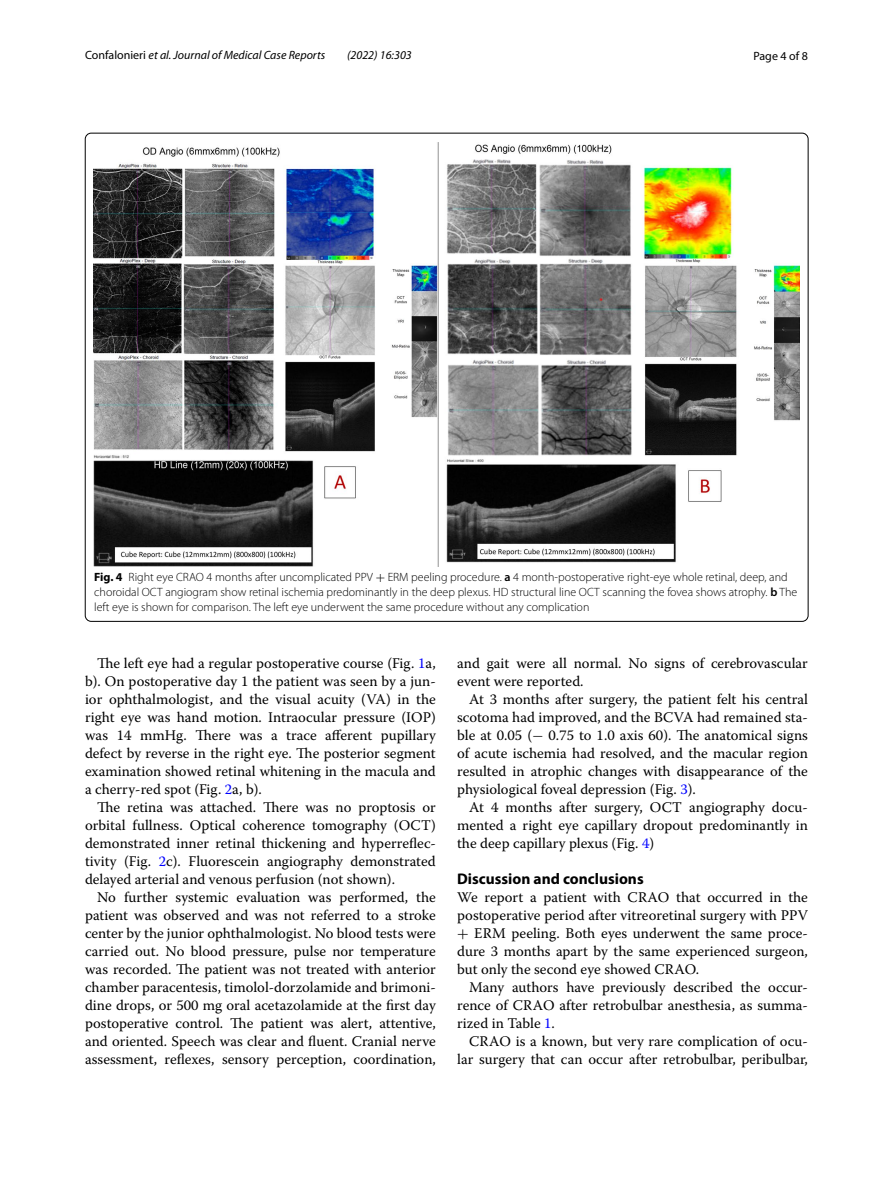
<style>
.page{position:relative;width:893px;height:1187px;background:#fff}
.page>*{position:absolute;margin:0;border:0;box-sizing:border-box;transform-origin:0 0}
.t1{font:700 15.45px "Myriad Pro";color:#000}
.t2{font:14.7px/18px "Warnock Pro";color:#000;text-align:justify}
.t3{font:300 12px/15px "Myriad Pro";color:#000}
.t4{font:italic 12px "Myriad Pro";color:#000}
.t5{font:12px "Myriad Pro";color:#000}
.s1{font-style:normal}
.s2{font-weight:700}
.s3{font-family:"MTSY";font-weight:400}
.s4{font-weight:600}
.s5{color:#00f}
.s6{font-family:"MTSY"}
</style>
<div class="page">
<img style="left:94px;top:142px;width:706px;height:424px">
<p class="t4" style="left:85px;top:48px;width:242px"><span class="s1">Confalonieri</span> et al. Journal of Medical Case Reports</p>
<p class="t4" style="left:347px;top:48px;width:66px">(2022) 16:303</p>
<p class="t5" style="left:753px;top:48px;width:56px">Page 4 of 8</p>
<p class="t3" style="left:94px;top:570px;width:704px"><span class="s2">Fig. 4</span> Right eye CRAO 4 months after uncomplicated PPV <span class="s3">+</span> ERM peeling procedure. <span class="s4">a</span> 4 month-postoperative right-eye whole retinal, deep, and choroidal OCT angiogram show retinal ischemia predominantly in the deep plexus. HD structural line OCT scanning the fovea shows atrophy. <span class="s4">b</span> The left eye is shown for comparison. The left eye underwent the same procedure without any complication</p>
<p class="t2" style="left:85px;top:654px;width:352px;text-indent:12px">The left eye had a regular postoperative course (Fig. <span class="s5">1</span>a, b). On postoperative day 1 the patient was seen by a jun&shy;ior ophthalmologist, and the visual acuity (VA) in the right eye was hand motion. Intraocular pressure (IOP) was 14 mmHg. There was a trace afferent pupillary defect by reverse in the right eye. The posterior segment examination showed retinal whitening in the macula and a cherry-red spot (Fig. <span class="s5">2</span>a, b).</p>
<p class="t2" style="left:85px;top:797px;width:352px;text-indent:12px">The retina was attached. There was no proptosis or orbital fullness. Optical coherence tomography (OCT) demonstrated inner retinal thickening and hyperreflec&shy;tivity (Fig. <span class="s5">2</span>c). Fluorescein angiography demonstrated delayed arterial and venous perfusion (not shown).</p>
<p class="t2" style="left:85px;top:888px;width:352px;text-indent:12px">No further systemic evaluation was performed, the patient was observed and was not referred to a stroke center by the junior ophthalmologist. No blood tests were carried out. No blood pressure, pulse nor temperature was recorded. The patient was not treated with anterior chamber paracentesis, timolol-dorzolamide and brimoni&shy;dine drops, or 500 mg oral acetazolamide at the first day postoperative control. The patient was alert, attentive, and oriented. Speech was clear and fluent. Cranial nerve assessment, reflexes, sensory perception, coordination,</p>
<p class="t2" style="left:457px;top:654px;width:352px">and gait were all normal. No signs of cerebrovascular event were reported.</p>
<p class="t2" style="left:457px;top:689px;width:352px;text-indent:12px">At 3 months after surgery, the patient felt his central scotoma had improved, and the BCVA had remained sta&shy;ble at 0.05 (<span class="s6">−</span> 0.75 to 1.0 axis 60). The anatomical signs of acute ischemia had resolved, and the macular region resulted in atrophic changes with disappearance of the physiological foveal depression (Fig. <span class="s5">3</span>).</p>
<p class="t2" style="left:457px;top:798px;width:352px;text-indent:12px">At 4 months after surgery, OCT angiography docu&shy;mented a right eye capillary dropout predominantly in the deep capillary plexus (Fig. <span class="s5">4</span>)</p>
<p class="t1" style="left:457px;top:868px;width:188px">Discussion and conclusions</p>
<p class="t2" style="left:457px;top:888px;width:352px">We report a patient with CRAO that occurred in the postoperative period after vitreoretinal surgery with PPV <span class="s6">+</span> ERM peeling. Both eyes underwent the same proce&shy;dure 3 months apart by the same experienced surgeon, but only the second eye showed CRAO.</p>
<p class="t2" style="left:457px;top:978px;width:352px;text-indent:12px">Many authors have previously described the occur&shy;rence of CRAO after retrobulbar anesthesia, as summa&shy;rized in Table <span class="s5">1</span>.</p>
<p class="t2" style="left:457px;top:1032px;width:352px;text-align:right">CRAO is a known, but very rare complication of ocu&shy;lar surgery that can occur after retrobulbar, peribulbar,</p>
</div>
